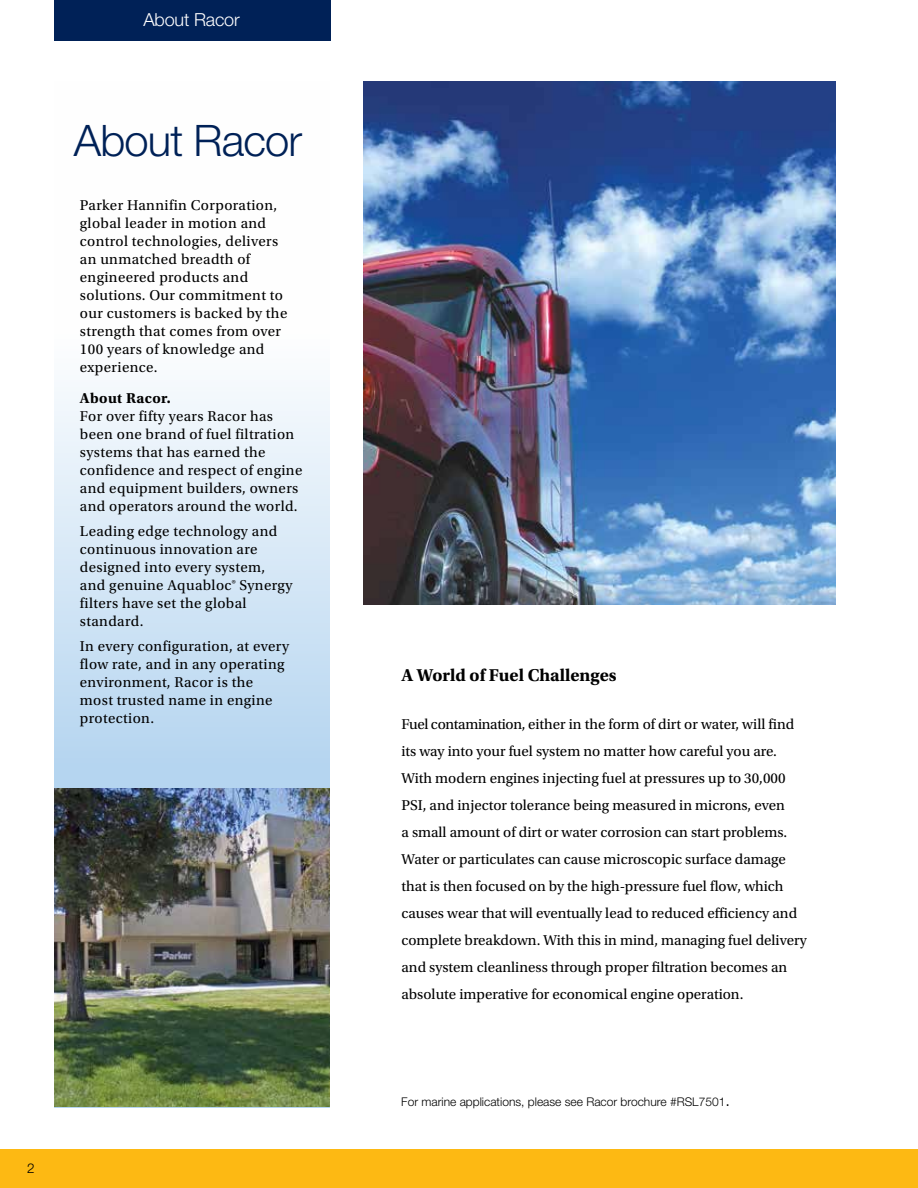
<style>
.page{position:relative;width:918px;height:1188px;background:#fff}
.page>*{position:absolute;margin:0;border:0;box-sizing:border-box;transform-origin:0 0}
.t1{font:300 43.5px "Helvetica Neue LT Std";letter-spacing:-.02em;color:#002157}
.t2{font:700 18px "Utopia Std";color:#000}
.t3{font:300 18px "Helvetica Neue LT Std";letter-spacing:-.01em;color:#fff}
.t4{font:15px/18px "Utopia Std";letter-spacing:.015em;color:#000}
.t5{font:700 15px "Utopia Std";letter-spacing:.025em;color:#000}
.t6{font:300 13.5px "Helvetica Neue LT Std";color:#000}
.t7{font:300 12px "Helvetica Neue LT Std";color:#000}
.s1{font-size:16.5px}
</style>
<div class="page">
<div style="left:0;top:1150px;width:918px;height:38px;background:#fdb913"></div>
<svg style="left:54px;top:387px;width:276px;height:401px;background:#d3e5f5"></svg>
<div style="left:54px;top:0;width:276px;height:40px;background:#002157"></div>
<img style="left:54px;top:788px;width:276px;height:319px">
<img style="left:364px;top:81px;width:472px;height:523px">
<p class="t3" style="left:143px;top:8px;width:98px">About Racor</p>
<h1 class="t1" style="left:74px;top:113px;width:230px">About Racor</h1>
<p class="t4" style="left:80px;top:196px;width:209px">Parker Hannifin Corporation, global leader in motion and control technologies, delivers an unmatched breadth of engineered products and solutions. Our commitment to our customers is backed by the strength that comes from over<br>100 years of knowledge and experience.</p>
<p class="t5" style="left:80px;top:390px;width:93px">About Racor.</p>
<p class="t4" style="left:80px;top:408px;width:224px">For over fifty years Racor has been one brand of fuel filtration systems that has earned the confidence and respect of engine and equipment builders, owners and operators around the world.</p>
<p class="t4" style="left:80px;top:522px;width:214px">Leading edge technology and continuous innovation are designed into every system, and genuine Aquabloc® Synergy filters have set the global standard.</p>
<p class="t4" style="left:80px;top:637px;width:211px">In every configuration, at every flow rate, and in any operating environment, Racor is the most trusted name in engine protection.</p>
<p class="t6" style="left:27px;top:1160px;width:9px">2</p>
<p class="t2" style="left:401px;top:665px;width:217px">A World of Fuel Challenges</p>
<p class="t4" style="left:401px;top:711px;width:407px;line-height:27px">Fuel contamination, either in the form of dirt or water, will find its way into your fuel system no matter how careful you are.<br>With modern engines injecting fuel at pressures up to 30,000<br>PSI, and injector tolerance being measured in microns, even<br>a small amount of dirt or water corrosion can start problems.<br>Water or particulates can cause microscopic surface damage that is then focused on by the high-pressure fuel flow, which causes wear that will eventually lead to reduced efficiency and complete breakdown. With this in mind, managing fuel delivery and system cleanliness through proper filtration becomes an absolute imperative for economical engine operation.</p>
<p class="t7" style="left:401px;top:1094px;width:330px">For marine applications, please see Racor brochure #RSL7501<span class="s1">.</span></p>
</div>
